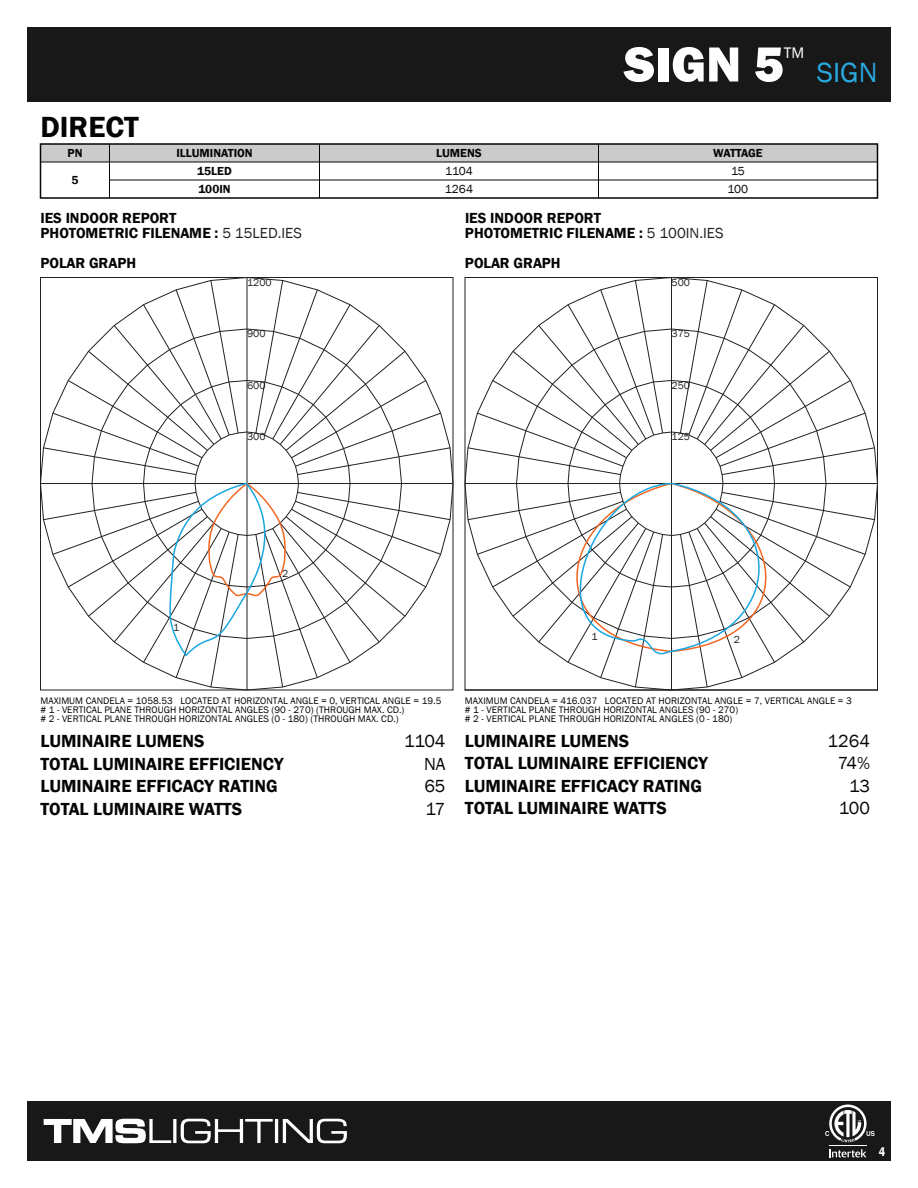
<style>
.page{position:relative;width:918px;height:1188px;background:#fff}
.page>*{position:absolute;margin:0;border:0;box-sizing:border-box;transform-origin:0 0}
.t1{font:800 51px "Franklin Gothic";color:#fff}
.t2{font:600 30px "Franklin Gothic";color:#050504}
.t3{font:28.5px "Franklin Gothic";color:#29aae1}
.t4{font:600 18px "Franklin Gothic";color:#050504}
.t5{font:18px "Franklin Gothic";color:#050504}
.t6{font:15.75px "Franklin Gothic";color:#fff}
.t7{font:600 15px/15px "Franklin Gothic";color:#050504}
.t8{font:600 condensed 12.75px "Franklin Gothic";color:#fff}
.t9{font:600 12px/18px "Franklin Gothic";color:#050504}
.t10{font:12px/18px "Franklin Gothic";color:#050504}
.t11{font:600 12px "Franklin Gothic";letter-spacing:-.025em;color:#050504}
.t12{font:10.5px "Franklin Gothic";letter-spacing:.005em;color:#231f20}
.t13{font:9.75px/9px "Franklin Gothic";letter-spacing:.005em;color:#050504}
.s1{font-weight:400;color:#231f20}
</style>
<div class="page">
<div style="left:598px;top:144px;width:280px;height:18px;background:#cbcbcb"></div>
<div style="left:320px;top:144px;width:278px;height:18px;background:#cbcbcb"></div>
<div style="left:40px;top:144px;width:70px;height:18px;background:#cbcbcb"></div>
<div style="left:110px;top:144px;width:210px;height:18px;background:#cbcbcb"></div>
<div style="left:27px;top:27px;width:864px;height:75px;background:#181818"></div>
<div style="left:27px;top:1101px;width:864px;height:60px;background:#181818"></div>
<svg style="left:829px;top:1149px;width:37px;height:8px"></svg>
<hr style="left:829px;top:1145px;width:38px;height:1px;background:#fff">
<svg style="left:825px;top:1105px;width:50px;height:37px"></svg>
<svg style="left:40px;top:277px;width:414px;height:414px"></svg>
<svg style="left:43px;top:280px;width:408px;height:408px"></svg>
<div style="left:40px;top:143px;width:838px;height:56px;border:2px solid #050504"></div>
<hr style="left:40px;top:162px;width:838px;height:1px;background:#050504">
<hr style="left:319px;top:144px;width:1px;height:54px;background:#050504">
<hr style="left:598px;top:144px;width:1px;height:54px;background:#050504">
<hr style="left:109px;top:144px;width:1px;height:54px;background:#050504">
<hr style="left:110px;top:180px;width:768px;height:1px;background:#050504">
<svg style="left:464px;top:277px;width:414px;height:414px"></svg>
<svg style="left:791px;top:482px;width:12px;height:171px"></svg>
<svg style="left:532px;top:482px;width:259px;height:179px"></svg>
<svg style="left:44px;top:1119px;width:303px;height:24px"></svg>
<h2 class="t2" style="left:40px;top:109px;width:100px">DIRECT</h2>
<h1 class="t1" style="left:624px;top:31px;width:161px">SIGN 5</h1>
<h3 class="t6" style="left:784px;top:42px;width:22px">TM</h3>
<p class="t9" style="left:68px;top:144px;width:16px">PN</p>
<p class="t9" style="left:176px;top:144px;width:78px">ILLUMINATION</p>
<p class="t9" style="left:436px;top:144px;width:47px">LUMENS</p>
<p class="t11" style="left:713px;top:146px;width:51px">WATTAGE</p>
<p class="t9" style="left:197px;top:162px;width:36px">15LED<br>100IN</p>
<p class="t10" style="left:728px;top:162px;width:22px">15<br>100</p>
<p class="t10" style="left:445px;top:162px;width:30px">1104<br>1264</p>
<p class="t9" style="left:71px;top:171px;width:9px">5</p>
<h3 class="t7" style="left:40px;top:211px;width:263px">IES INDOOR REPORT<br>PHOTOMETRIC FILENAME : <span class="s1">5 15LED.IES</span></h3>
<h3 class="t7" style="left:40px;top:256px;width:97px">POLAR GRAPH</h3>
<p class="t12" style="left:247px;top:276px;width:26px">1200</p>
<h3 class="t7" style="left:465px;top:211px;width:260px">IES INDOOR REPORT<br>PHOTOMETRIC FILENAME : <span class="s1">5 100IN.IES</span></h3>
<h3 class="t7" style="left:465px;top:256px;width:97px">POLAR GRAPH</h3>
<p class="t12" style="left:672px;top:276px;width:20px">500</p>
<h3 class="t3" style="left:817px;top:54px;width:62px">SIGN</h3>
<p class="t12" style="left:247px;top:327px;width:20px">900</p>
<p class="t12" style="left:672px;top:327px;width:20px">375</p>
<p class="t12" style="left:247px;top:379px;width:20px">600</p>
<p class="t12" style="left:672px;top:379px;width:20px">250</p>
<p class="t12" style="left:247px;top:430px;width:20px">300</p>
<p class="t12" style="left:672px;top:430px;width:20px">125</p>
<p class="t12" style="left:173px;top:621px;width:8px">1</p>
<p class="t12" style="left:282px;top:567px;width:8px">2</p>
<p class="t12" style="left:591px;top:630px;width:8px">1</p>
<p class="t12" style="left:734px;top:633px;width:8px">2</p>
<p class="t13" style="left:40px;top:696px;width:402px">MAXIMUM CANDELA = 1058.53 LOCATED AT HORIZONTAL ANGLE = 0, VERTICAL ANGLE = 19.5 # 1 - VERTICAL PLANE THROUGH HORIZONTAL ANGLES (90 - 270) (THROUGH MAX. CD.)<br># 2 - VERTICAL PLANE THROUGH HORIZONTAL ANGLES (0 - 180) (THROUGH MAX. CD.)</p>
<h3 class="t4" style="left:40px;top:730px;width:166px">LUMINAIRE LUMENS</h3>
<h3 class="t5" style="left:404px;top:730px;width:43px">1104</h3>
<h3 class="t4" style="left:40px;top:752px;width:244px">TOTAL LUMINAIRE EFFICIENCY</h3>
<h3 class="t5" style="left:424px;top:752px;width:23px">NA</h3>
<h3 class="t4" style="left:40px;top:775px;width:239px">LUMINAIRE EFFICACY RATING</h3>
<h3 class="t5" style="left:424px;top:775px;width:23px">65</h3>
<h3 class="t4" style="left:40px;top:797px;width:203px">TOTAL LUMINAIRE WATTS</h3>
<h3 class="t5" style="left:426px;top:797px;width:21px">17</h3>
<p class="t13" style="left:465px;top:696px;width:388px">MAXIMUM CANDELA = 416.037 LOCATED AT HORIZONTAL ANGLE = 7, VERTICAL ANGLE = 3 # 1 - VERTICAL PLANE THROUGH HORIZONTAL ANGLES (90 - 270)<br># 2 - VERTICAL PLANE THROUGH HORIZONTAL ANGLES (0 - 180)</p>
<h3 class="t4" style="left:465px;top:730px;width:166px">LUMINAIRE LUMENS</h3>
<h3 class="t5" style="left:828px;top:730px;width:44px">1264</h3>
<h3 class="t4" style="left:465px;top:752px;width:244px">TOTAL LUMINAIRE EFFICIENCY</h3>
<h3 class="t5" style="left:838px;top:752px;width:34px">74%</h3>
<h3 class="t4" style="left:465px;top:775px;width:239px">LUMINAIRE EFFICACY RATING</h3>
<h3 class="t5" style="left:849px;top:775px;width:22px">13</h3>
<h3 class="t4" style="left:465px;top:797px;width:203px">TOTAL LUMINAIRE WATTS</h3>
<h3 class="t5" style="left:839px;top:797px;width:33px">100</h3>
<h3 class="t8" style="left:879px;top:1143px;width:8px">4</h3>
</div>
